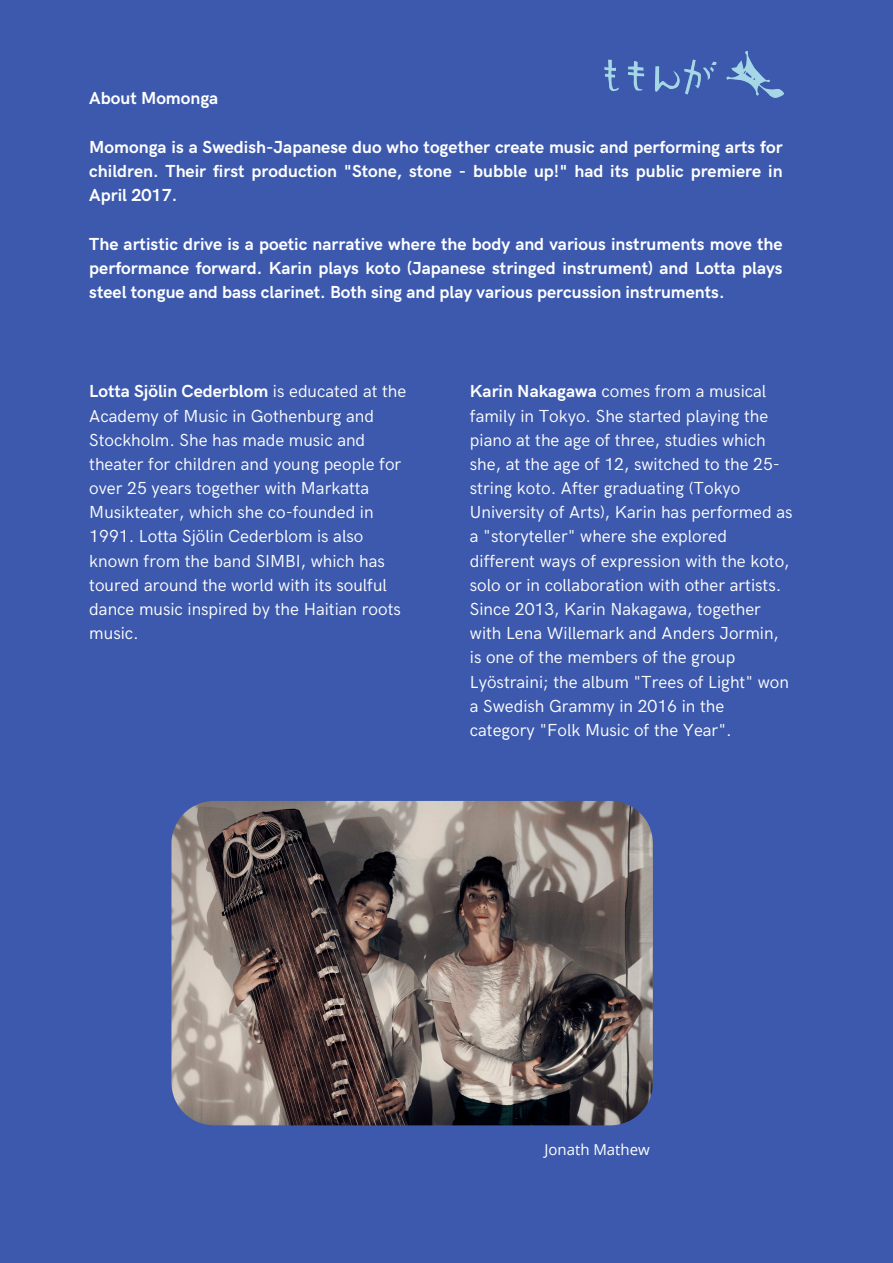
<style>
.page{position:relative;width:893px;height:1263px;background:#3c59ad}
.page>*{position:absolute;margin:0;border:0;box-sizing:border-box;transform-origin:0 0}
.t1{font:17.48px/24.2px "HK Grotesk";color:#fff}
.t2{font:700 17.48px/24.2px "HK Grotesk";color:#fff;text-align:justify}
.t3{font:15px "Open Sans";color:#fff}
.s1{font-weight:700}
</style>
<div class="page">
<img style="left:171px;top:801px;width:482px;height:324px;border-radius:43px">
<img style="left:604px;top:51px;width:181px;height:47px">
<p class="t2" style="left:89px;top:87px;width:131px">About Momonga</p>
<h1 class="t2" style="left:89px;top:135px;width:695px">Momonga is a Swedish-Japanese duo who together create music and performing arts for children. Their first production "Stone, stone - bubble up!" had its public premiere in April 2017.</h1>
<h1 class="t2" style="left:89px;top:232px;width:695px">The artistic drive is a poetic narrative where the body and various instruments move the performance forward. Karin plays koto (Japanese stringed instrument) and Lotta plays steel tongue and bass clarinet. Both sing and play various percussion instruments.</h1>
<h1 class="t1" style="left:89px;top:380px;width:318px"><span class="s1">Lotta Sjölin Cederblom</span> is educated at the Academy of Music in Gothenburg and Stockholm. She has made music and theater for children and young people for over 25 years together with Markatta Musikteater, which she co-founded in 1991. Lotta Sjölin Cederblom is also known from the band SIMBI, which has toured around the world with its soulful dance music inspired by the Haitian roots music.</h1>
<h2 class="t1" style="left:470px;top:380px;width:324px"><span class="s1">Karin Nakagawa</span> comes from a musical family in Tokyo. She started playing the piano at the age of three, studies which she, at the age of 12, switched to the 25- string koto. After graduating (Tokyo University of Arts), Karin has performed as a "storyteller" where she explored different ways of expression with the koto, solo or in collaboration with other artists.<br>Since 2013, Karin Nakagawa, together with Lena Willemark and Anders Jormin, is one of the members of the group Lyöstraini; the album "Trees of Light" won a Swedish Grammy in 2016 in the category "Folk Music of the Year".</h2>
<h2 class="t3" style="left:544px;top:1138px;width:107px">Jonath Mathew</h2>
</div>
